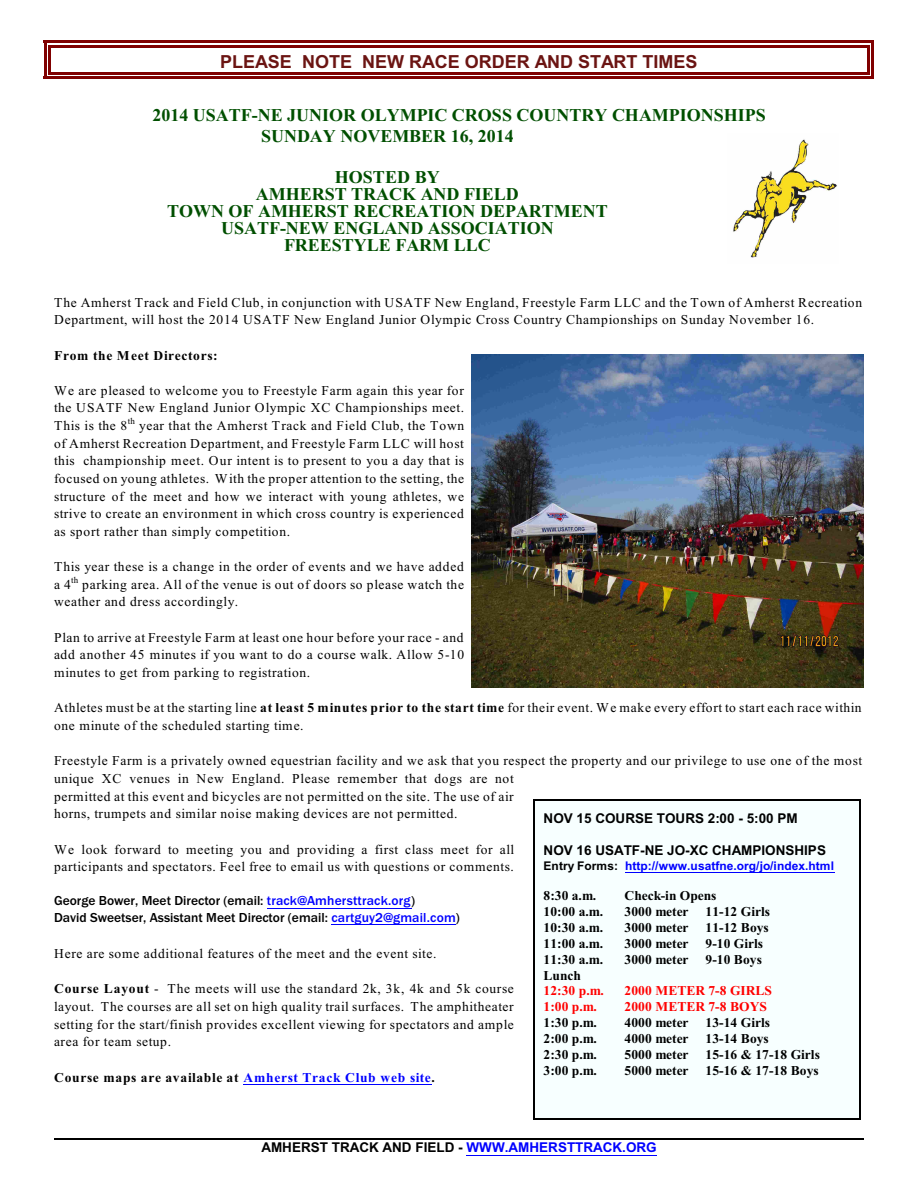
<style>
.page{position:relative;width:918px;height:1188px;background:#fff}
.page>*{position:absolute;margin:0;border:0;box-sizing:border-box;transform-origin:0 0}
.t1{font:700 18px/17px "Times New Roman";color:#004f00}
.t2{font:700 18px "Arial";color:#6b1412}
.t3{font:13.5px/17.7px "Times New Roman";letter-spacing:.045em;color:#000}
.t4{font:700 13.5px "Times New Roman";color:#000}
.t5{font:500 13.5px/17px "Franklin Gothic";color:#000}
.t6{font:700 13.5px "Arial";color:#000}
.t7{font:700 13.5px "Times New Roman";color:#f00}
.t8{font:700 13.5px "Times New Roman";letter-spacing:.055em;color:#000}
.t9{font:700 13.5px "Times New Roman";letter-spacing:.05em;color:#000}
.t10{font:700 12px "Arial";color:#00f}
.t11{font:9px "Times New Roman";color:#000}
.s1{font-weight:700}
.s2{color:#00f}
.s3{color:#000}
</style>
<div class="page">
<hr style="left:48px;top:45px;width:3px;height:30px;background:#800000">
<hr style="left:867px;top:45px;width:3px;height:30px;background:#800000">
<hr style="left:48px;top:45px;width:822px;height:3px;background:#800000">
<hr style="left:48px;top:72px;width:822px;height:3px;background:#800000">
<hr style="left:44px;top:40px;width:2px;height:39px;background:#800000">
<hr style="left:871px;top:40px;width:3px;height:39px;background:#800000">
<hr style="left:44px;top:40px;width:830px;height:3px;background:#800000">
<hr style="left:44px;top:76px;width:830px;height:3px;background:#800000">
<hr style="left:267px;top:908px;width:144px;height:1px;background:#00f">
<hr style="left:331px;top:925px;width:125px;height:1px;background:#00f">
<hr style="left:243px;top:1084px;width:189px;height:1px;background:#00f">
<img style="left:733px;top:139px;width:104px;height:119px">
<img style="left:472px;top:354px;width:392px;height:334px">
<div style="left:533px;top:800px;width:328px;height:320px;background:#f7ffff"></div>
<hr style="left:625px;top:872px;width:209px;height:1px;background:#00f">
<hr style="left:533px;top:800px;width:1px;height:320px;background:#000">
<hr style="left:859px;top:800px;width:2px;height:320px;background:#000">
<hr style="left:533px;top:800px;width:327px;height:1px;background:#000">
<hr style="left:533px;top:1119px;width:327px;height:1px;background:#000">
<hr style="left:467px;top:1155px;width:190px;height:1px;background:#00f">
<hr style="left:54px;top:1138px;width:810px;height:1px;background:#000">
<h1 class="t2" style="left:220px;top:55px;width:479px">PLEASE NOTE NEW RACE ORDER AND START TIMES</h1>
<h1 class="t1" style="left:261px;top:106px;width:506px;line-height:21.3px;text-indent:-109px">2014 USATF-NE JUNIOR OLYMPIC CROSS COUNTRY CHAMPIONSHIPS<br>SUNDAY NOVEMBER 16, 2014</h1>
<h1 class="t1" style="left:167px;top:170px;width:442px;text-align:center">HOSTED BY<br>AMHERST TRACK AND FIELD<br>TOWN OF AMHERST RECREATION DEPARTMENT<br>USATF-NEW ENGLAND ASSOCIATION<br>FREESTYLE FARM LLC</h1>
<p class="t3" style="left:54px;top:295px;width:810px">The Amherst Track and Field Club, in conjunction with USATF New England, Freestyle Farm LLC and the Town of Amherst Recreation<br>Department, will host the 2014 USATF New England Junior Olympic Cross Country Championships on Sunday November 16.</p>
<p class="t9" style="left:54px;top:351px;width:165px">From the Meet Directors:</p>
<p class="t3" style="left:54px;top:383px;width:412px;text-align:justify">We are pleased to welcome you to Freestyle Farm again this year for the USATF New England Junior Olympic XC Championships meet.<br>This is the 8 year that the Amherst Track and Field Club, the Town</p>
<p class="t11" style="left:128px;top:418px;width:9px">th</p>
<p class="t3" style="left:54px;top:436px;width:412px;text-align:justify">of Amherst Recreation Department, and Freestyle Farm LLC will host this championship meet. Our intent is to present to you a day that is focused on young athletes. With the proper attention to the setting, the structure of the meet and how we interact with young athletes, we strive to create an environment in which cross country is experienced as sport rather than simply competition.</p>
<p class="t3" style="left:54px;top:559px;width:412px">This year these is a change in the order of events and we have added a 4 parking area. All of the venue is out of doors so please watch the</p>
<p class="t11" style="left:71px;top:577px;width:9px">th</p>
<p class="t3" style="left:54px;top:594px;width:186px">weather and dress accordingly.</p>
<p class="t3" style="left:54px;top:630px;width:412px;text-align:justify">Plan to arrive at Freestyle Farm at least one hour before your race - and add another 45 minutes if you want to do a course walk. Allow 5-10 minutes to get from parking to registration.</p>
<p class="t3" style="left:54px;top:700px;width:809px">Athletes must be at the starting line <span class="s1">at least 5 minutes prior to the start time</span> for their event. We make every effort to start each race within one minute of the scheduled starting time.</p>
<p class="t3" style="left:54px;top:753px;width:810px">Freestyle Farm is a privately owned equestrian facility and we ask that you respect the property and our privilege to use one of the most unique XC venues in New England. Please remember that dogs are not<br>permitted at this event and bicycles are not permitted on the site. The use of air<br>horns, trumpets and similar noise making devices are not permitted.</p>
<p class="t3" style="left:54px;top:841px;width:462px">We look forward to meeting you and providing a first class meet for all participants and spectators. Feel free to email us with questions or comments.</p>
<p class="t5" style="left:54px;top:893px;width:407px">George Bower, Meet Director (email: <span class="s2">track@Amhersttrack.org</span>)<br>David Sweetser, Assistant Meet Director (email: <span class="s2">cartguy2@gmail.com</span>)</p>
<p class="t3" style="left:54px;top:946px;width:384px">Here are some additional features of the meet and the event site.</p>
<p class="t3" style="left:54px;top:981px;width:461px;text-align:justify"><span class="s1">Course Layout</span> - The meets will use the standard 2k, 3k, 4k and 5k course layout. The courses are all set on high quality trail surfaces. The amphitheater setting for the start/finish provides excellent viewing for spectators and ample area for team setup.</p>
<p class="t8" style="left:54px;top:1072px;width:383px">Course maps are available at <span class="s2">Amherst Track Club web site</span>.</p>
<p class="t6" style="left:544px;top:813px;width:256px">NOV 15 COURSE TOURS 2:00 - 5:00 PM</p>
<p class="t6" style="left:544px;top:846px;width:284px">NOV 16 USATF-NE JO-XC CHAMPIONSHIPS</p>
<p class="t10" style="left:544px;top:861px;width:292px"><span class="s3">Entry Forms:</span> http://www.usatfne.org/jo/index.html</p>
<p class="t4" style="left:544px;top:891px;width:54px">8:30 a.m.</p>
<p class="t4" style="left:625px;top:891px;width:93px">Check-in Opens</p>
<p class="t4" style="left:544px;top:907px;width:61px">10:00 a.m.</p>
<p class="t4" style="left:625px;top:907px;width:66px">3000 meter</p>
<p class="t4" style="left:706px;top:907px;width:66px">11-12 Girls</p>
<p class="t4" style="left:544px;top:923px;width:61px">10:30 a.m.</p>
<p class="t4" style="left:625px;top:923px;width:66px">3000 meter</p>
<p class="t4" style="left:706px;top:923px;width:65px">11-12 Boys</p>
<p class="t4" style="left:544px;top:939px;width:61px">11:00 a.m.</p>
<p class="t4" style="left:625px;top:939px;width:66px">3000 meter</p>
<p class="t4" style="left:706px;top:939px;width:59px">9-10 Girls</p>
<p class="t4" style="left:544px;top:955px;width:61px">11:30 a.m.</p>
<p class="t4" style="left:625px;top:955px;width:66px">3000 meter</p>
<p class="t4" style="left:706px;top:955px;width:58px">9-10 Boys</p>
<p class="t4" style="left:544px;top:970px;width:39px">Lunch</p>
<p class="t7" style="left:544px;top:986px;width:62px">12:30 p.m.</p>
<p class="t7" style="left:625px;top:986px;width:149px">2000 METER 7-8 GIRLS</p>
<p class="t7" style="left:544px;top:1002px;width:55px">1:00 p.m.</p>
<p class="t7" style="left:625px;top:1002px;width:144px">2000 METER 7-8 BOYS</p>
<p class="t4" style="left:544px;top:1018px;width:55px">1:30 p.m.</p>
<p class="t4" style="left:625px;top:1018px;width:66px">4000 meter</p>
<p class="t4" style="left:706px;top:1018px;width:66px">13-14 Girls</p>
<p class="t4" style="left:544px;top:1034px;width:55px">2:00 p.m.</p>
<p class="t4" style="left:625px;top:1034px;width:66px">4000 meter</p>
<p class="t4" style="left:706px;top:1034px;width:65px">13-14 Boys</p>
<p class="t4" style="left:544px;top:1050px;width:55px">2:30 p.m.</p>
<p class="t4" style="left:625px;top:1050px;width:66px">5000 meter</p>
<p class="t4" style="left:706px;top:1050px;width:116px">15-16 &amp; 17-18 Girls</p>
<p class="t4" style="left:544px;top:1065px;width:55px">3:00 p.m.</p>
<p class="t4" style="left:625px;top:1065px;width:66px">5000 meter</p>
<p class="t4" style="left:706px;top:1065px;width:115px">15-16 &amp; 17-18 Boys</p>
<p class="t6" style="left:262px;top:1143px;width:397px">AMHERST TRACK AND FIELD - <span class="s2">WWW.AMHERSTTRACK.ORG</span></p>
</div>
